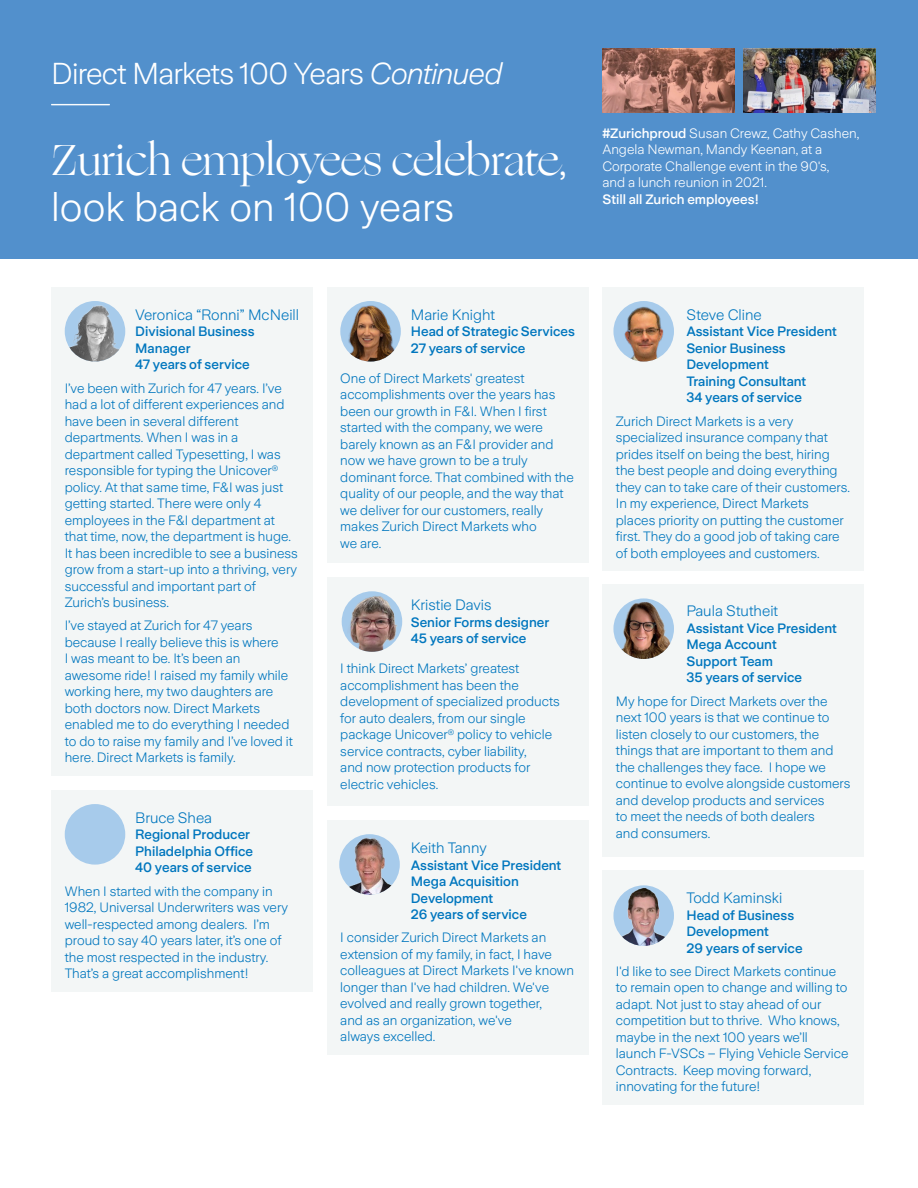
<style>
.page{position:relative;width:918px;height:1188px;background:#fff}
.page>*{position:absolute;margin:0;border:0;box-sizing:border-box;transform-origin:0 0}
.t1{font:42.6px "Ogg";color:#fff}
.t2{font:300 40.05px "Zurich Sans";color:#fff}
._32_36_Frutiger_Ligh{font:300 30px "Zurich Sans";letter-spacing:-.025em;color:#fff}
._8_5___10_Fruitiger{font:300 15px "Zurich Sans";color:#0076be}
._8_5___10_Fruitiger-2{font:300 13.5px/16.5px "Zurich Sans";color:#0076be}
._8_5___10_Fruitiger-3{font:500 13.5px/16.5px "Zurich Sans";color:#0076be}
._8_5___10_Fruitiger-4{font:300 13.5px/16.5px "Zurich Sans";color:#fff}
.s1{font-style:italic}
.s2{font-family:"Zurich Sans";font-weight:300;font-size:40.05px}
.s3{font-weight:500}
</style>
<div class="page">
<div style="left:0;top:0;width:918px;height:258px;background:#5290cc"></div>
<hr style="left:51px;top:104px;width:59px;height:1px;background:#fff">
<hr style="left:51px;top:105px;width:59px;height:1px;background:#fff">
<div style="left:51px;top:288px;width:262px;height:488px;background:#f3f6f6"></div>
<img style="left:65px;top:304px;width:60px;height:58px">
<div style="left:327px;top:288px;width:261px;height:275px;background:#f3f6f6"></div>
<img style="left:340px;top:303px;width:61px;height:59px">
<div style="left:51px;top:791px;width:262px;height:201px;background:#f3f6f6"></div>
<div style="left:65px;top:804px;width:60px;height:61px;background:#a7cbeb;border-radius:50%"></div>
<div style="left:327px;top:578px;width:261px;height:228px;background:#f3f6f6"></div>
<div style="left:342px;top:591px;width:60px;height:61px;background:#a7cbeb;border-radius:50%"></div>
<img style="left:345px;top:594px;width:54px;height:58px">
<div style="left:327px;top:821px;width:261px;height:234px;background:#f3f6f6"></div>
<img style="left:339px;top:834px;width:61px;height:61px;border-radius:30px">
<div style="left:602px;top:288px;width:262px;height:283px;background:#f3f6f6"></div>
<img style="left:613px;top:302px;width:61px;height:60px">
<div style="left:602px;top:584px;width:262px;height:272px;background:#f3f6f6"></div>
<img style="left:613px;top:598px;width:61px;height:61px;border-radius:30px">
<div style="left:602px;top:871px;width:262px;height:234px;background:#f3f6f6"></div>
<img style="left:613px;top:885px;width:61px;height:61px;border-radius:30px">
<img style="left:743px;top:49px;width:133px;height:63px">
<img style="left:602px;top:49px;width:133px;height:63px">
<p class="_32_36_Frutiger_Ligh" style="left:51px;top:57px;width:453px">Direct Markets 100 Years <span class="s1">Continued</span></p>
<p class="t1" style="left:51px;top:132px;width:517px">Zurich employees celebrate<span class="s2">,</span></p>
<p class="t2" style="left:51px;top:186px;width:405px">look back on 100 years</p>
<p class="_8_5___10_Fruitiger-4" style="left:602px;top:125px;width:258px"><span class="s3">#Zurichproud</span> Susan Crewz, Cathy Cashen, Angela Newman, Mandy Keenan, at a Corporate Challenge event in the 90's,<br>and a lunch reunion in 2021.<br><span class="s3">Still all Zurich employees!</span></p>
<p class="_8_5___10_Fruitiger" style="left:135px;top:306px;width:165px">Veronica “Ronni” McNeill</p>
<p class="_8_5___10_Fruitiger-3" style="left:135px;top:324px;width:121px">Divisional Business<br>Manager</p>
<p class="_8_5___10_Fruitiger-3" style="left:135px;top:357px;width:116px">47 years of service</p>
<p class="_8_5___10_Fruitiger-2" style="left:65px;top:380px;width:235px">I’ve been with Zurich for 47 years. I’ve had a lot of different experiences and have been in several different departments. When I was in a department called Typesetting, I was responsible for typing the Unicover<sup>® </sup>policy. At that same time, F&amp;I was just getting started. There were only 4 employees in the F&amp;I department at that time, now, the department is huge.<br>It has been incredible to see a business grow from a start-up into a thriving, very successful and important part of Zurich’s business.</p>
<p class="_8_5___10_Fruitiger-2" style="left:65px;top:618px;width:230px">I’ve stayed at Zurich for 47 years because I really believe this is where<br>I was meant to be. It’s been an awesome ride! I raised my family while working here, my two daughters are both doctors now. Direct Markets enabled me to do everything I needed to do to raise my family and I’ve loved it here. Direct Markets is family.</p>
<p class="_8_5___10_Fruitiger" style="left:135px;top:809px;width:78px">Bruce Shea</p>
<p class="_8_5___10_Fruitiger-3" style="left:135px;top:827px;width:119px">Regional Producer<br>Philadelphia Office</p>
<p class="_8_5___10_Fruitiger-3" style="left:135px;top:860px;width:118px">40 years of service</p>
<p class="_8_5___10_Fruitiger-2" style="left:65px;top:883px;width:225px">When I started with the company in 1982, Universal Underwriters was very well-respected among dealers. I’m proud to say 40 years later, it’s one of the most respected in the industry.<br>That’s a great accomplishment!</p>
<p class="_8_5___10_Fruitiger" style="left:411px;top:306px;width:86px">Marie Knight</p>
<p class="_8_5___10_Fruitiger-3" style="left:411px;top:324px;width:166px">Head of Strategic Services</p>
<p class="_8_5___10_Fruitiger-3" style="left:411px;top:340px;width:116px">27 years of service</p>
<p class="_8_5___10_Fruitiger-2" style="left:340px;top:370px;width:235px">One of Direct Markets' greatest accomplishments over the years has been our growth in F&amp;I. When I first started with the company, we were barely known as an F&amp;I provider and now we have grown to be a truly dominant force. That combined with the quality of our people, and the way that we deliver for our customers, really makes Zurich Direct Markets who<br>we are.</p>
<p class="_8_5___10_Fruitiger" style="left:411px;top:597px;width:82px">Kristie Davis</p>
<p class="_8_5___10_Fruitiger-3" style="left:411px;top:614px;width:140px">Senior Forms designer</p>
<p class="_8_5___10_Fruitiger-3" style="left:411px;top:630px;width:117px">45 years of service</p>
<p class="_8_5___10_Fruitiger-2" style="left:340px;top:660px;width:221px">I think Direct Markets’ greatest accomplishment has been the development of specialized products for auto dealers, from our single package Unicover<sup>®</sup> policy to vehicle service contracts, cyber liability,<br>and now protection products for electric vehicles.</p>
<p class="_8_5___10_Fruitiger" style="left:411px;top:840px;width:77px">Keith Tanny</p>
<p class="_8_5___10_Fruitiger-3" style="left:411px;top:857px;width:152px">Assistant Vice President<br>Mega Acquisition<br>Development</p>
<p class="_8_5___10_Fruitiger-3" style="left:411px;top:906px;width:118px">26 years of service</p>
<p class="_8_5___10_Fruitiger-2" style="left:340px;top:930px;width:235px">I consider Zurich Direct Markets an extension of my family, in fact, I have colleagues at Direct Markets I've known longer than I've had children. We've evolved and really grown together,<br>and as an organization, we've<br>always excelled.</p>
<p class="_8_5___10_Fruitiger" style="left:686px;top:306px;width:77px">Steve Cline</p>
<p class="_8_5___10_Fruitiger-3" style="left:686px;top:324px;width:152px">Assistant Vice President<br>Senior Business<br>Development<br>Training Consultant</p>
<p class="_8_5___10_Fruitiger-3" style="left:686px;top:390px;width:117px">34 years of service</p>
<p class="_8_5___10_Fruitiger-2" style="left:616px;top:413px;width:236px">Zurich Direct Markets is a very specialized insurance company that prides itself on being the best, hiring the best people and doing everything they can to take care of their customers.<br>In my experience, Direct Markets places priority on putting the customer first. They do a good job of taking care of both employees and customers.</p>
<p class="_8_5___10_Fruitiger" style="left:686px;top:603px;width:93px">Paula Stutheit</p>
<p class="_8_5___10_Fruitiger-3" style="left:686px;top:620px;width:152px">Assistant Vice President<br>Mega Account<br>Support Team</p>
<p class="_8_5___10_Fruitiger-3" style="left:686px;top:670px;width:117px">35 years of service</p>
<p class="_8_5___10_Fruitiger-2" style="left:616px;top:693px;width:236px">My hope for Direct Markets over the next 100 years is that we continue to listen closely to our customers, the things that are important to them and the challenges they face. I hope we continue to evolve alongside customers and develop products and services<br>to meet the needs of both dealers<br>and consumers.</p>
<p class="_8_5___10_Fruitiger" style="left:686px;top:890px;width:97px">Todd Kaminski</p>
<p class="_8_5___10_Fruitiger-3" style="left:686px;top:907px;width:109px">Head of Business<br>Development</p>
<p class="_8_5___10_Fruitiger-3" style="left:686px;top:940px;width:118px">29 years of service</p>
<p class="_8_5___10_Fruitiger-2" style="left:616px;top:963px;width:234px">I'd like to see Direct Markets continue to remain open to change and willing to adapt. Not just to stay ahead of our competition but to thrive. Who knows, maybe in the next 100 years we’ll launch F-VSCs – Flying Vehicle Service Contracts. Keep moving forward, innovating for the future!</p>
</div>
